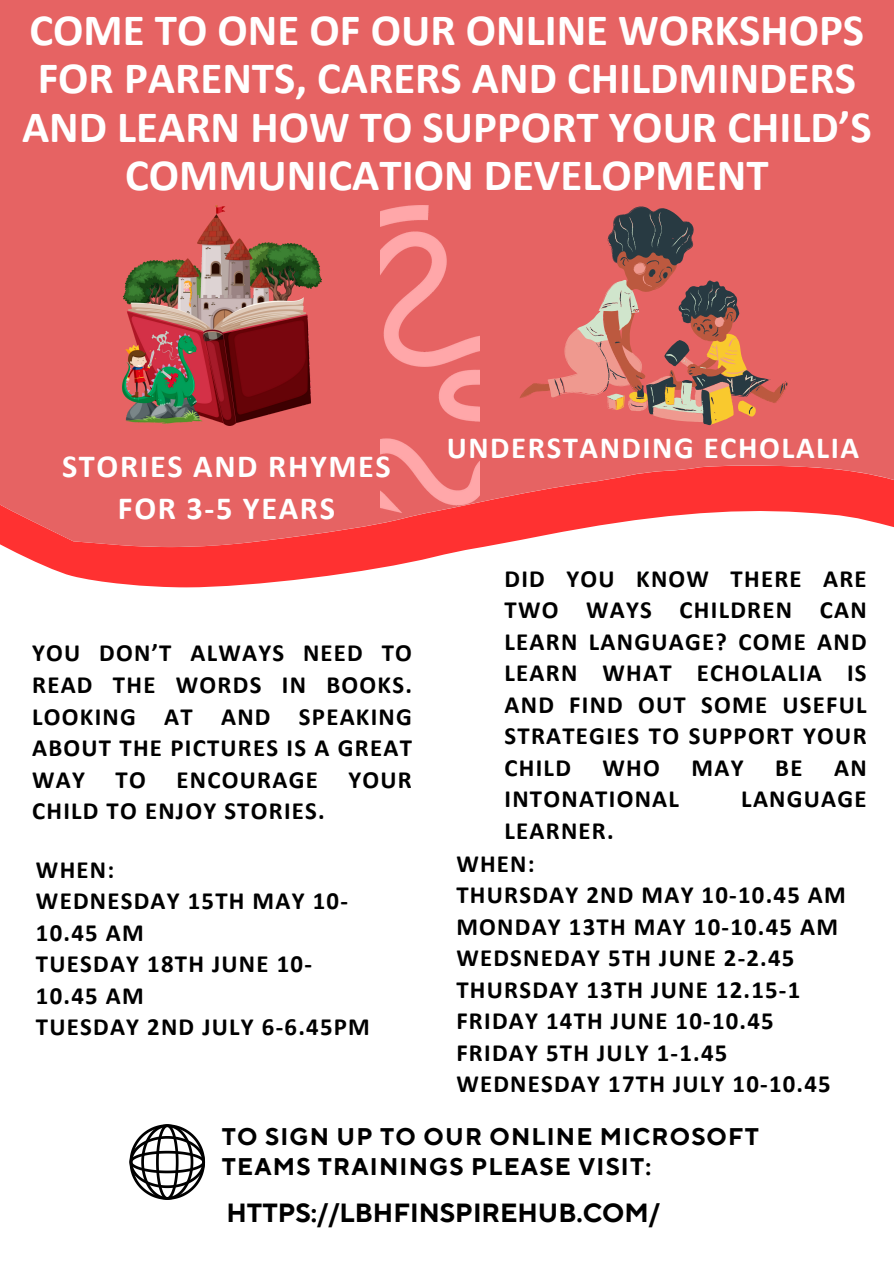
<style>
.page{position:relative;width:894px;height:1264px;background:#fff}
.page>*{position:absolute;margin:0;border:0;box-sizing:border-box;transform-origin:0 0}
.t1{font:700 44.85px/48.3px "Calibri";color:#fff;text-align:center}
.t2{font:700 32.25px/41.7px "Calibri";letter-spacing:.05em;color:#fff;text-align:center}
.t3{font:700 30.75px "Calibri";letter-spacing:.05em;color:#fff}
.t4{font:700 26.25px "TT Norms Pro";color:#000}
.t5{font:700 24.75px/31.5px "Calibri";letter-spacing:.05em;color:#000}
.t6{font:700 24px/30.3px "TT Norms Pro";letter-spacing:.05em;color:#000}
</style>
<div class="page">
<svg style="left:50px;top:568px;width:329px;height:20px;fill:#ff3131"></svg>
<svg style="left:0;top:0;width:893px;height:568px;background:#e96767"></svg>
<img style="left:122px;top:206px;width:199px;height:219px">
<svg style="left:554px;top:206px;width:233px;height:6px"></svg>
<svg style="left:519px;top:212px;width:268px;height:213px;background:#cb6a61"></svg>
<img style="left:380px;top:206px;width:99px;height:338px">
<svg style="left:129px;top:1124px;width:76px;height:75px"></svg>
<p class="t1" style="left:22px;top:10px;width:850px">COME TO ONE OF OUR ONLINE WORKSHOPS FOR PARENTS, CARERS AND CHILDMINDERS AND LEARN HOW TO SUPPORT YOUR CHILD’S COMMUNICATION DEVELOPMENT</p>
<p class="t2" style="left:62px;top:448px;width:330px">STORIES AND RHYMES<br>FOR 3-5 YEARS</p>
<p class="t5" style="left:32px;top:639px;width:381px;text-align:justify">YOU DON’T ALWAYS NEED TO READ THE WORDS IN BOOKS.<br>LOOKING AT AND SPEAKING ABOUT THE PICTURES IS A GREAT WAY TO ENCOURAGE YOUR CHILD TO ENJOY STORIES.</p>
<h2 class="t5" style="left:36px;top:855px;width:80px">WHEN:</h2>
<h2 class="t5" style="left:36px;top:887px;width:313px">WEDNESDAY 15TH MAY 10-<br>10.45 AM</h2>
<p class="t5" style="left:36px;top:950px;width:277px">TUESDAY 18TH JUNE 10-<br>10.45 AM</p>
<p class="t5" style="left:36px;top:1013px;width:335px">TUESDAY 2ND JULY 6-6.45PM</p>
<p class="t3" style="left:446px;top:435px;width:413px">UNDERSTANDING ECHOLALIA</p>
<p class="t5" style="left:504px;top:564px;width:363px;text-align:justify">DID YOU KNOW THERE ARE TWO WAYS CHILDREN CAN LEARN LANGUAGE? COME AND LEARN WHAT ECHOLALIA IS AND FIND OUT SOME USEFUL STRATEGIES TO SUPPORT YOUR CHILD</p>
<p class="t5" style="left:602px;top:753px;width:59px">WHO</p>
<p class="t5" style="left:691px;top:753px;width:53px">MAY</p>
<p class="t5" style="left:775px;top:753px;width:29px">BE</p>
<p class="t5" style="left:833px;top:753px;width:34px">AN</p>
<p class="t5" style="left:504px;top:785px;width:176px">INTONATIONAL</p>
<p class="t5" style="left:741px;top:785px;width:127px">LANGUAGE</p>
<p class="t5" style="left:504px;top:816px;width:111px">LEARNER.</p>
<p class="t5" style="left:456px;top:849px;width:80px">WHEN:</p>
<p class="t5" style="left:456px;top:881px;width:391px">THURSDAY 2ND MAY 10-10.45 AM</p>
<p class="t5" style="left:456px;top:912px;width:383px">MONDAY 13TH MAY 10-10.45 AM</p>
<p class="t5" style="left:456px;top:944px;width:339px">WEDSNEDAY 5TH JUNE 2-2.45</p>
<p class="t5" style="left:456px;top:975px;width:345px">THURSDAY 13TH JUNE 12.15-1</p>
<p class="t5" style="left:456px;top:1007px;width:319px">FRIDAY 14TH JUNE 10-10.45</p>
<p class="t5" style="left:456px;top:1038px;width:272px">FRIDAY 5TH JULY 1-1.45</p>
<p class="t5" style="left:456px;top:1070px;width:376px">WEDNESDAY 17TH JULY 10-10.45</p>
<p class="t6" style="left:222px;top:1121px;width:538px">TO SIGN UP TO OUR ONLINE MICROSOFT<br>TEAMS TRAININGS PLEASE VISIT:</p>
<p class="t4" style="left:226px;top:1197px;width:435px">HTTPS://LBHFINSPIREHUB.COM/</p>
</div>
